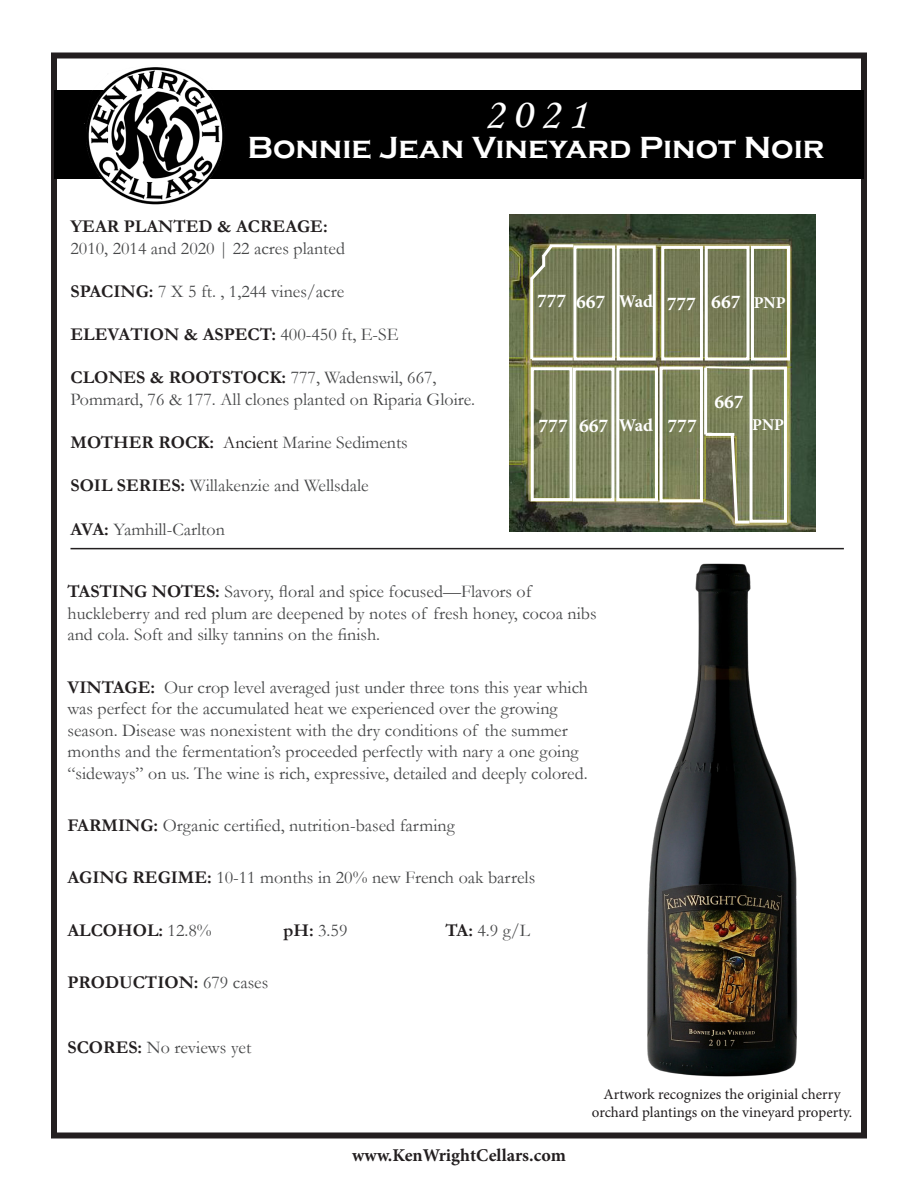
<style>
.page{position:relative;width:918px;height:1188px;background:#fff}
.page>*{position:absolute;margin:0;border:0;box-sizing:border-box;transform-origin:0 0}
.t1{font:42.45px "Monotype Corsiva";color:#fff;scale:1.09 1}
.t2{font:700 31.5px "Copperplate Gothic";color:#fff}
.t3{font:700 19.5px "Minion Pro";color:#fff}
.t4{font:18px/21.6px "Garamond";color:#464748}
.t5{font:700 18px "Garamond";color:#231f20}
.t6{font:700 18px "Minion Pro";color:#231f20}
.t7{font:700 18px "Minion Pro";letter-spacing:-.05em;color:#fff}
.t8{font:700 16.5px "Minion Pro";letter-spacing:-.005em;color:#fff}
.t9{font:15px/18px "Minion Pro";color:#231f20;text-align:center}
.s1{font-weight:700;color:#231f20}
.s2{font-weight:400;color:#464748}
.s3{color:#231f20}
</style>
<div class="page">
<div style="left:51px;top:52px;width:816px;height:1086px;border:6px solid #231f20"></div>
<img style="left:647px;top:563px;width:151px;height:514px">
<hr style="left:70px;top:548px;width:774px;height:1px;background:#231f20">
<img style="left:509px;top:214px;width:307px;height:317px">
<div style="left:573px;top:245px;width:42px;height:116px;border:3px solid #fff"></div>
<div style="left:617px;top:245px;width:39px;height:116px;border:3px solid #fff"></div>
<div style="left:661px;top:246px;width:42px;height:115px;border:3px solid #fff"></div>
<div style="left:705px;top:246px;width:45px;height:115px;border:3px solid #fff"></div>
<div style="left:751px;top:246px;width:39px;height:115px;border:3px solid #fff"></div>
<div style="left:531px;top:367px;width:41px;height:134px;border:3px solid #fff"></div>
<div style="left:573px;top:367px;width:41px;height:134px;border:3px solid #fff"></div>
<div style="left:616px;top:367px;width:42px;height:134px;border:3px solid #fff"></div>
<div style="left:750px;top:367px;width:37px;height:156px;border:3px solid #fff"></div>
<div style="left:660px;top:367px;width:43px;height:135px;border:3px solid #fff"></div>
<hr style="left:708px;top:433px;width:26px;height:3px;background:#fff">
<svg style="left:729px;top:431px;width:11px;height:95px"></svg>
<hr style="left:735px;top:521px;width:15px;height:3px;background:#fff">
<hr style="left:530px;top:278px;width:3px;height:81px;background:#fff">
<hr style="left:532px;top:358px;width:41px;height:3px;background:#fff">
<svg style="left:528px;top:242px;width:28px;height:41px"></svg>
<hr style="left:550px;top:244px;width:23px;height:3px;background:#fff">
<hr style="left:704px;top:367px;width:3px;height:67px;background:#fff">
<svg style="left:704px;top:366px;width:49px;height:4px"></svg>
<div style="left:54px;top:91px;width:810px;height:88px;background:#000"></div>
<img style="left:81px;top:67px;width:149px;height:138px">
<p class="t1" style="left:484px;top:88px;width:96px">2021</p>
<p class="t2" style="left:248px;top:130px;width:578px">Bonnie Jean Vineyard Pinot Noir</p>
<p class="t4" style="left:70px;top:215px;width:276px"><span class="s1">YEAR PLANTED &amp; ACREAGE:<br></span>2010, 2014 and 2020 | 22 acres planted</p>
<p class="t4" style="left:70px;top:280px;width:275px"><span class="s1">SPACING:</span> 7 X 5 ft. , 1,244 vines/acre</p>
<p class="t5" style="left:70px;top:322px;width:330px">ELEVATION &amp; ASPECT: <span class="s2">400-450 ft, E-SE</span></p>
<p class="t4" style="left:70px;top:366px;width:368px"><span class="s1">CLONES &amp; ROOTSTOCK:</span> 777, Wadenswil, 667,</p>
<p class="t4" style="left:70px;top:388px;width:406px">Pommard, 76 &amp; 177. All clones planted on Riparia Gloire.</p>
<p class="t4" style="left:70px;top:431px;width:339px"><span class="s1">MOTHER ROCK:</span> <span class="s3">Ancient</span> Marine Sediments</p>
<p class="t4" style="left:70px;top:474px;width:300px"><span class="s1">SOIL SERIES:</span> Willakenzie and Wellsdale</p>
<p class="t4" style="left:70px;top:518px;width:156px"><span class="s1">AVA:</span> Yamhill-Carlton</p>
<p class="t3" style="left:537px;top:287px;width:31px">777</p>
<p class="t3" style="left:576px;top:288px;width:31px">667</p>
<p class="t7" style="left:619px;top:289px;width:36px">Wad</p>
<p class="t3" style="left:667px;top:290px;width:31px">777</p>
<p class="t3" style="left:711px;top:288px;width:31px">667</p>
<p class="t8" style="left:754px;top:291px;width:33px">PNP</p>
<p class="t3" style="left:538px;top:412px;width:31px">777</p>
<p class="t3" style="left:579px;top:412px;width:31px">667</p>
<p class="t7" style="left:619px;top:412px;width:36px">Wad</p>
<p class="t3" style="left:668px;top:412px;width:31px">777</p>
<p class="t3" style="left:714px;top:389px;width:31px">667</p>
<p class="t8" style="left:752px;top:413px;width:33px">PNP</p>
<p class="t4" style="left:68px;top:580px;width:466px"><span class="s1">TASTING NOTES:</span> Savory, floral and spice focused—Flavors of</p>
<p class="t4" style="left:68px;top:602px;width:531px">huckleberry and red plum are deepened by notes of fresh honey, cocoa nibs and cola. Soft and silky tannins on the finish.</p>
<p class="t4" style="left:68px;top:676px;width:522px"><span class="s1">VINTAGE:</span> Our crop level averaged just under three tons this year which was perfect for the accumulated heat we experienced over the growing season. Disease was nonexistent with the dry conditions of the summer months and the fermentation’s proceeded perfectly with nary a one going “sideways” on us. The wine is rich, expressive, detailed and deeply colored.</p>
<p class="t4" style="left:68px;top:814px;width:389px"><span class="s1">FARMING:</span> Organic certified, nutrition-based farming</p>
<p class="t4" style="left:68px;top:866px;width:469px"><span class="s1">AGING REGIME:</span> 10-11 months in 20% new French oak barrels</p>
<p class="t5" style="left:68px;top:918px;width:146px">ALCOHOL: <span class="s2">12.8%</span></p>
<p class="t4" style="left:284px;top:919px;width:65px"><span class="s1">pH:</span> 3.59</p>
<p class="t4" style="left:446px;top:919px;width:86px"><span class="s1">TA:</span> 4.9 g/L</p>
<p class="t5" style="left:68px;top:970px;width:202px">PRODUCTION: <span class="s2">679 cases</span></p>
<p class="t4" style="left:68px;top:1036px;width:185px"><span class="s1">SCORES:</span> No reviews yet</p>
<p class="t6" style="left:352px;top:1142px;width:215px">www.KenWrightCellars.com</p>
<p class="t9" style="left:592px;top:1086px;width:262px">Artwork recognizes the originial cherry orchard plantings on the vineyard property.</p>
</div>
